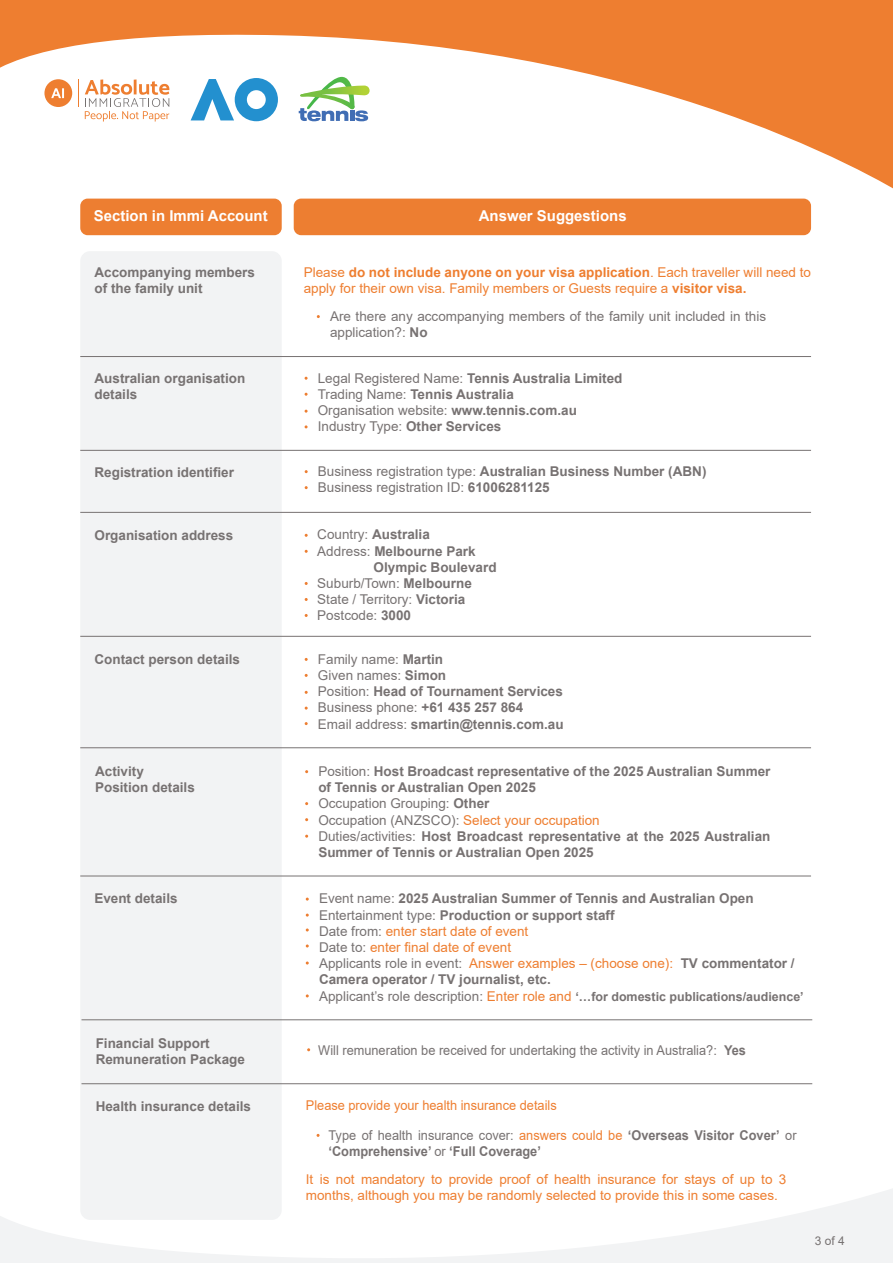
<style>
.page{position:relative;width:893px;height:1263px;background:#fff}
.page>*{position:absolute;margin:0;border:0;box-sizing:border-box;transform-origin:0 0}
.t1{font:700 15px "Arial";color:#fff}
.t2{font:700 13.5px/16.2px "Arial";color:#777272}
.t3{font:13.5px/16.2px "Arial";color:#ee7e30}
.t4{font:13.5px/16.2px "Arial";color:#777272}
.t5{font:13.5px/29.2px "Arial";color:#ee7e30;scale:.95 1}
.t6{font:13.5px "Arial";color:#777272;scale:.95 1}
.t7{font:700 12.45px "Arial";color:#777272}
.t8{font:12px "Arial";color:#767171}
.s1{font-weight:700}
.s2{font-weight:400}
.s3{font-weight:400;color:#ee7e30}
.s4{font-weight:400;font-size:13.5px}
.s5{font-weight:400;font-size:13.5px;color:#ee7e30}
.s6{color:#777272}
.s7{font-weight:700;color:#777272}
</style>
<div class="page">
<svg style="left:0;top:1189px;width:892px;height:74px"></svg>
<svg style="left:0;top:0;width:893px;height:199px"></svg>
<svg style="left:191px;top:78px;width:87px;height:43px"></svg>
<svg style="left:78px;top:79px;width:1px;height:28px"></svg>
<svg style="left:85px;top:79px;width:84px;height:43px"></svg>
<svg style="left:44px;top:79px;width:28px;height:28px"></svg>
<div style="left:80px;top:251px;width:202px;height:969px;background:#f2f3f4;border-radius:10px"></div>
<hr style="left:80px;top:356px;width:731px;height:1px;background:#777272">
<hr style="left:80px;top:450px;width:731px;height:1px;background:#777272">
<hr style="left:80px;top:512px;width:731px;height:1px;background:#777272">
<hr style="left:80px;top:636px;width:731px;height:1px;background:#777272">
<hr style="left:80px;top:747px;width:731px;height:1px;background:#777272">
<hr style="left:80px;top:876px;width:731px;height:1px;background:#777272">
<hr style="left:81px;top:1019px;width:731px;height:1px;background:#777272">
<hr style="left:81px;top:1083px;width:731px;height:1px;background:#777272">
<div style="left:80px;top:199px;width:202px;height:36px;background:#ed7e31;border-radius:7px"></div>
<div style="left:294px;top:199px;width:517px;height:36px;background:#ed7e31;border-radius:7px"></div>
<svg style="left:299px;top:77px;width:71px;height:44px"></svg>
<p class="t1" style="left:94px;top:205px;width:175px">Section in Immi Account</p>
<p class="t1" style="left:479px;top:205px;width:149px">Answer Suggestions</p>
<p class="t2" style="left:94px;top:264px;width:162px">Accompanying members of the family unit</p>
<p class="t2" style="left:94px;top:370px;width:152px">Australian organisation details</p>
<p class="t3" style="left:304px;top:264px;width:509px">Please <span class="s1">do not include anyone on your visa application</span>. Each traveller will need to apply for their own visa. Family members or Guests require a <span class="s1">visitor visa.</span></p>
<p class="t4" style="left:330px;top:308px;width:438px">Are there any accompanying members of the family unit included in this application?: <span class="s1">No</span></p>
<p class="t2" style="left:318px;top:370px;width:306px"><span class="s2">Legal Registered Name:</span> Tennis Australia Limited <span class="s2">Trading Name:</span> Tennis Australia<br><span class="s2">Organisation website:</span> www.tennis.com.au <span class="s2">Industry Type:</span> Other Services</p>
<p class="t2" style="left:94px;top:464px;width:141px">Registration identifier</p>
<p class="t4" style="left:318px;top:463px;width:390px">Business registration type: <span class="s1">Australian Business Number (ABN)<br></span>Business registration ID: <span class="s1">61006281125</span></p>
<p class="t2" style="left:94px;top:527px;width:140px">Organisation address</p>
<p class="t2" style="left:317px;top:527px;width:114px"><span class="s2">Country:</span> Australia</p>
<p class="t2" style="left:317px;top:543px;width:160px"><span class="s2">Address:</span> Melbourne Park</p>
<p class="t2" style="left:374px;top:559px;width:125px">Olympic Boulevard</p>
<p class="t4" style="left:317px;top:575px;width:156px">Suburb/Town: <span class="s1">Melbourne</span></p>
<p class="t4" style="left:317px;top:591px;width:150px">State / Territory: <span class="s1">Victoria</span></p>
<p class="t4" style="left:317px;top:607px;width:95px">Postcode: <span class="s1">3000</span></p>
<p class="t2" style="left:94px;top:651px;width:147px">Contact person details</p>
<p class="t2" style="left:318px;top:651px;width:247px"><span class="s2">Family name:</span> Martin<br><span class="s2">Given names:</span> Simon<br><span class="s2">Position:</span> Head of Tournament Services<br><span class="s2">Business phone:</span> +61 435 257 864<br><span class="s2">Email address:</span> smartin@tennis.com.au</p>
<p class="t2" style="left:95px;top:763px;width:101px">Activity<br>Position details</p>
<p class="t2" style="left:318px;top:763px;width:454px"><span class="s2">Position:</span> Host Broadcast representative of the 2025 Australian Summer of Tennis or Australian Open 2025<br><span class="s2">Occupation Grouping:</span> Other<br><span class="s2">Occupation (ANZSCO):</span> <span class="s3">Select your occupation<br></span><span class="s2">Duties/activities:</span> Host Broadcast representative at the 2025 Australian Summer of Tennis or Australian Open 2025</p>
<p class="t2" style="left:94px;top:891px;width:85px">Event details</p>
<p class="t2" style="left:319px;top:891px;width:477px"><span class="s2">Event name:</span> 2025 Australian Summer of Tennis and Australian Open <span class="s2">Entertainment type:</span> Production or support staff<br><span class="s2">Date from:</span> <span class="s3">enter start date of event<br></span><span class="s2">Date to:</span> <span class="s3">enter final date of event<br></span><span class="s2">Applicants role in event:</span> <span class="s3">Answer examples – (choose one):</span> TV commentator / Camera operator / TV journalist, etc.</p>
<p class="t7" style="left:319px;top:987px;width:486px"><span class="s4">Applicant’s role description:</span> <span class="s5">Enter role and</span> ‘…for domestic publications/audience’</p>
<p class="t2" style="left:96px;top:1035px;width:151px">Financial Support<br>Remuneration Package</p>
<p class="t2" style="left:96px;top:1098px;width:157px">Health insurance details</p>
<p class="t5" style="left:328px;top:1091px;width:494px;text-indent:-23px">Please provide your health insurance details<br><span class="s6">Type of health insurance cover:</span> answers could be <span class="s7">‘Overseas Visitor Cover’</span> <span class="s6">or</span></p>
<p class="t3" style="left:306px;top:1137px;width:482px;line-height:28.2px;text-indent:23px"><span class="s7">‘Comprehensive’</span> <span class="s6">or</span> <span class="s7">‘Full Coverage’<br></span>It is not mandatory to provide proof of health insurance for stays of up to 3</p>
<p class="t3" style="left:306px;top:1187px;width:473px">months, although you may be randomly selected to provide this in some cases.</p>
<p class="t6" style="left:318px;top:1041px;width:452px">Will remuneration be received for undertaking the activity in Australia?: <span class="s1">Yes</span></p>
<p class="t8" style="left:815px;top:1232px;width:32px">3 of 4</p>
</div>
